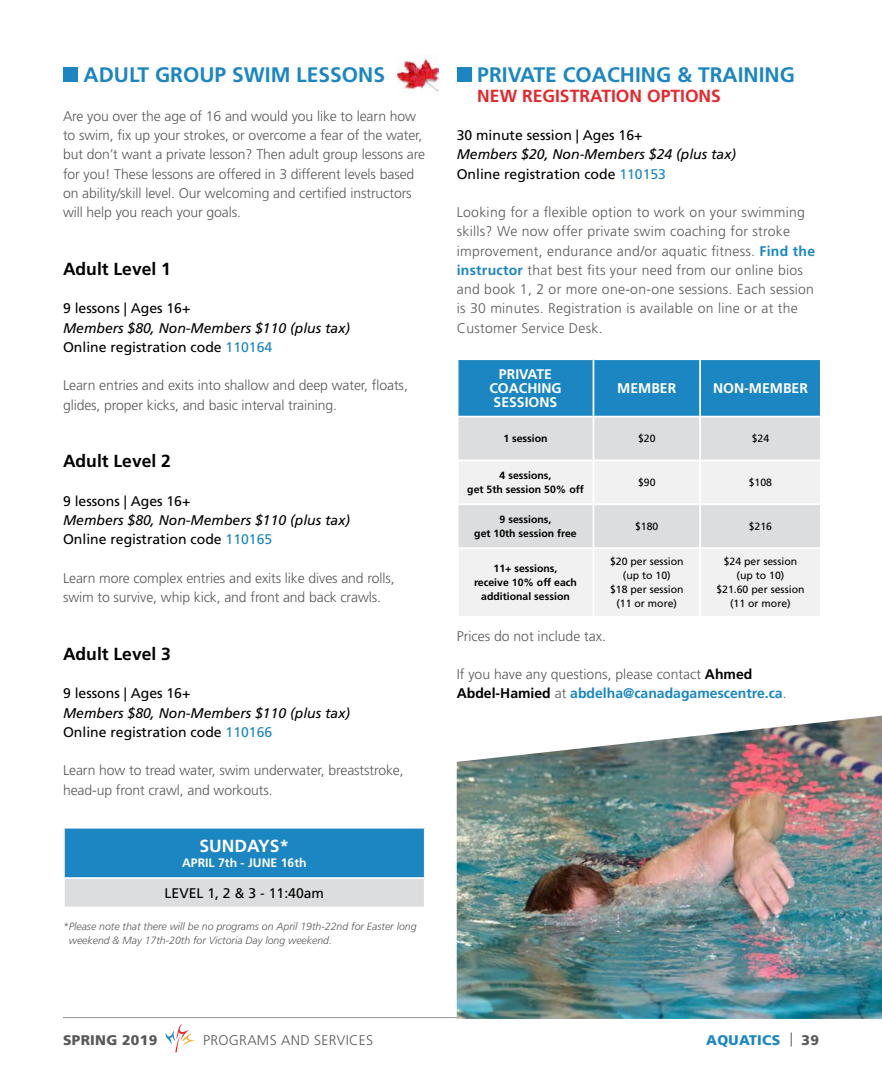
<style>
.page{position:relative;width:882px;height:1071px;background:#fff}
.page>*{position:absolute;margin:0;border:0;box-sizing:border-box;transform-origin:0 0}
.t1{font:700 21px "Frutiger LT Std";color:#1b86c2}
.t2{font:700 17.5px "Frutiger LT Std";color:#000}
.t3{font:700 17.5px "Frutiger LT Std";color:#e5272c}
.t4{font:700 17.5px "Frutiger LT Std";color:#fff}
.t5{font:300 14px/19.2px "Frutiger LT Std";letter-spacing:-.005em;color:#58595b}
.t6{font:300 14px/19.2px "Frutiger LT Std";letter-spacing:.02em;color:#58595b}
.t7{font:italic 14px/19.2px "Frutiger LT Std";color:#000}
.t8{font:14px "Frutiger LT Std";color:#000}
.t9{font:700 14px/14px "Frutiger LT Std";color:#fff;text-align:center}
.t10{font:900 14px "Frutiger LT Std";letter-spacing:.02em;color:#1b86c2}
.t11{font:900 14px "Frutiger LT Std";letter-spacing:.02em;color:#58595b}
.t12{font:700 12.25px "Frutiger LT Std";color:#fff}
.t13{font:10.5px/14px "Frutiger LT Std";color:#000;text-align:center}
.t14{font:italic 300 10.5px/14px "Frutiger LT Std";color:#58595b}
.t15{font:700 10.5px/14px "Frutiger LT Std";color:#000;text-align:center}
.s1{font-style:normal}
.s2{font-style:normal;color:#1b86c2}
.s3{font-weight:700;color:#1b86c2}
.s4{font-weight:700;color:#000}
.s5{font-weight:300;color:#58595b}
.s6{color:#58595b}
</style>
<div class="page">
<hr style="left:63px;top:1017px;width:756px;height:1px;background:#939598">
<svg style="left:165px;top:1024px;width:30px;height:28px"></svg>
<div style="left:63px;top:68px;width:15px;height:14px;background:#1b86c2"></div>
<img style="left:398px;top:55px;width:41px;height:37px">
<div style="left:64px;top:828px;width:361px;height:50px;background:#1b86c2"></div>
<div style="left:64px;top:878px;width:361px;height:30px;background:#dcddde"></div>
<hr style="left:63px;top:829px;width:2px;height:48px;background:#fff">
<hr style="left:424px;top:829px;width:2px;height:48px;background:#fff">
<hr style="left:63px;top:827px;width:363px;height:2px;background:#fff">
<hr style="left:63px;top:877px;width:363px;height:2px;background:#fff">
<hr style="left:63px;top:879px;width:2px;height:28px;background:#fff">
<hr style="left:424px;top:879px;width:2px;height:28px;background:#fff">
<hr style="left:63px;top:907px;width:363px;height:1px;background:#fff">
<div style="left:457px;top:68px;width:14px;height:14px;background:#1b86c2"></div>
<div style="left:458px;top:360px;width:362px;height:56px;background:#1b86c2"></div>
<div style="left:458px;top:417px;width:362px;height:43px;background:#dcddde"></div>
<svg style="left:458px;top:462px;width:362px;height:154px;fill:#f1f1f2"></svg>
<hr style="left:593px;top:360px;width:1px;height:56px;background:#fff">
<hr style="left:699px;top:360px;width:2px;height:56px;background:#fff">
<hr style="left:593px;top:417px;width:1px;height:43px;background:#fff">
<hr style="left:699px;top:417px;width:2px;height:43px;background:#fff">
<hr style="left:593px;top:461px;width:1px;height:42px;background:#fff">
<hr style="left:699px;top:461px;width:2px;height:42px;background:#fff">
<hr style="left:593px;top:505px;width:1px;height:42px;background:#fff">
<hr style="left:699px;top:505px;width:2px;height:42px;background:#fff">
<hr style="left:593px;top:549px;width:1px;height:67px;background:#fff">
<hr style="left:699px;top:549px;width:2px;height:67px;background:#fff">
<hr style="left:457px;top:503px;width:136px;height:2px;background:#fff">
<hr style="left:593px;top:503px;width:107px;height:2px;background:#fff">
<hr style="left:700px;top:503px;width:122px;height:2px;background:#fff">
<hr style="left:457px;top:547px;width:136px;height:2px;background:#fff">
<hr style="left:593px;top:547px;width:107px;height:2px;background:#fff">
<hr style="left:700px;top:547px;width:122px;height:2px;background:#fff">
<img style="left:457px;top:716px;width:425px;height:303px">
<h1 class="t1" style="left:84px;top:63px;width:303px">ADULT GROUP SWIM LESSONS</h1>
<p class="t5" style="left:63px;top:106px;width:364px">Are you over the age of 16 and would you like to learn how to swim, fix up your strokes, or overcome a fear of the water, but don’t want a private lesson? Then adult group lessons are for you! These lessons are offered in 3 different levels based on ability/skill level. Our welcoming and certified instructors will help you reach your goals.</p>
<p class="t2" style="left:63px;top:258px;width:109px">Adult Level 1</p>
<p class="t8" style="left:63px;top:300px;width:129px">9 lessons | Ages 16+</p>
<p class="t7" style="left:63px;top:318px;width:289px">Members $80, Non-Members $110 (plus tax)<br><span class="s1">Online registration code</span> <span class="s2">110164</span></p>
<p class="t5" style="left:63px;top:376px;width:346px">Learn entries and exits into shallow and deep water, floats, glides, proper kicks, and basic interval training.</p>
<p class="t2" style="left:63px;top:451px;width:109px">Adult Level 2</p>
<p class="t8" style="left:63px;top:493px;width:129px">9 lessons | Ages 16+</p>
<p class="t7" style="left:63px;top:511px;width:289px">Members $80, Non-Members $110 (plus tax)<br><span class="s1">Online registration code</span> <span class="s2">110165</span></p>
<p class="t5" style="left:63px;top:568px;width:333px">Learn more complex entries and exits like dives and rolls, swim to survive, whip kick, and front and back crawls.</p>
<p class="t2" style="left:63px;top:643px;width:109px">Adult Level 3</p>
<p class="t8" style="left:63px;top:685px;width:129px">9 lessons | Ages 16+</p>
<p class="t7" style="left:63px;top:703px;width:289px">Members $80, Non-Members $110 (plus tax)<br><span class="s1">Online registration code</span> <span class="s2">110166</span></p>
<p class="t5" style="left:63px;top:761px;width:342px">Learn how to tread water, swim underwater, breaststroke, head-up front crawl, and workouts.</p>
<p class="t4" style="left:199px;top:835px;width:91px">SUNDAYS*</p>
<p class="t12" style="left:182px;top:856px;width:126px">APRIL 7th - JUNE 16th</p>
<p class="t8" style="left:165px;top:885px;width:161px">LEVEL 1, 2 &amp; 3 - 11:40am</p>
<p class="t14" style="left:69px;top:919px;width:349px;text-indent:-6px">*Please note that there will be no programs on April 19th-22nd for Easter long weekend &amp; May 17th-20th for Victoria Day long weekend.</p>
<h1 class="t1" style="left:477px;top:63px;width:319px">PRIVATE COACHING &amp; TRAINING</h1>
<p class="t3" style="left:477px;top:85px;width:245px">NEW REGISTRATION OPTIONS</p>
<p class="t8" style="left:457px;top:127px;width:187px">30 minute session | Ages 16+</p>
<p class="t7" style="left:457px;top:145px;width:281px">Members $20, Non-Members $24 (plus tax)<br><span class="s1">Online registration code</span> <span class="s2">110153</span></p>
<p class="t6" style="left:457px;top:203px;width:360px">Looking for a flexible option to work on your swimming skills? We now offer private swim coaching for stroke improvement, endurance and/or aquatic fitness. <span class="s3">Find the instructor</span> that best fits your need from our online bios and book 1, 2 or more one-on-one sessions. Each session is 30 minutes. Registration is available on line or at the Customer Service Desk.</p>
<p class="t9" style="left:489px;top:367px;width:74px">PRIVATE<br>COACHING<br>SESSIONS</p>
<p class="t9" style="left:617px;top:381px;width:61px">MEMBER</p>
<p class="t9" style="left:713px;top:381px;width:96px">NON-MEMBER</p>
<p class="t15" style="left:503px;top:432px;width:46px">1 session</p>
<p class="t13" style="left:638px;top:432px;width:19px">$20</p>
<p class="t13" style="left:752px;top:432px;width:19px">$24</p>
<p class="t15" style="left:467px;top:469px;width:118px">4 sessions,<br>get 5th session 50% off</p>
<p class="t13" style="left:638px;top:476px;width:19px">$90</p>
<p class="t13" style="left:749px;top:476px;width:25px">$108</p>
<p class="t15" style="left:474px;top:513px;width:104px">9 sessions,<br>get 10th session free</p>
<p class="t13" style="left:635px;top:520px;width:25px">$180</p>
<p class="t13" style="left:749px;top:520px;width:25px">$216</p>
<p class="t15" style="left:474px;top:562px;width:104px">11+ sessions,<br>receive 10% off each additional session</p>
<p class="t13" style="left:610px;top:555px;width:75px">$20 per session (up to 10)<br>$18 per session (11 or more)</p>
<p class="t13" style="left:716px;top:555px;width:90px">$24 per session (up to 10)<br>$21.60 per session (11 or more)</p>
<p class="t5" style="left:457px;top:626px;width:151px">Prices do not include tax.</p>
<p class="t5" style="left:457px;top:665px;width:331px">If you have any questions, please contact <span class="s4">Ahmed<br>Abdel-Hamied</span> at <span class="s3">abdelha@canadagamescentre.ca</span>.</p>
<p class="t11" style="left:63px;top:1031px;width:96px">SPRING 2019</p>
<p class="t6" style="left:203px;top:1030px;width:171px">PROGRAMS AND SERVICES</p>
<p class="t10" style="left:706px;top:1031px;width:114px">AQUATICS <span class="s5">|</span> <span class="s6">39</span></p>
</div>
